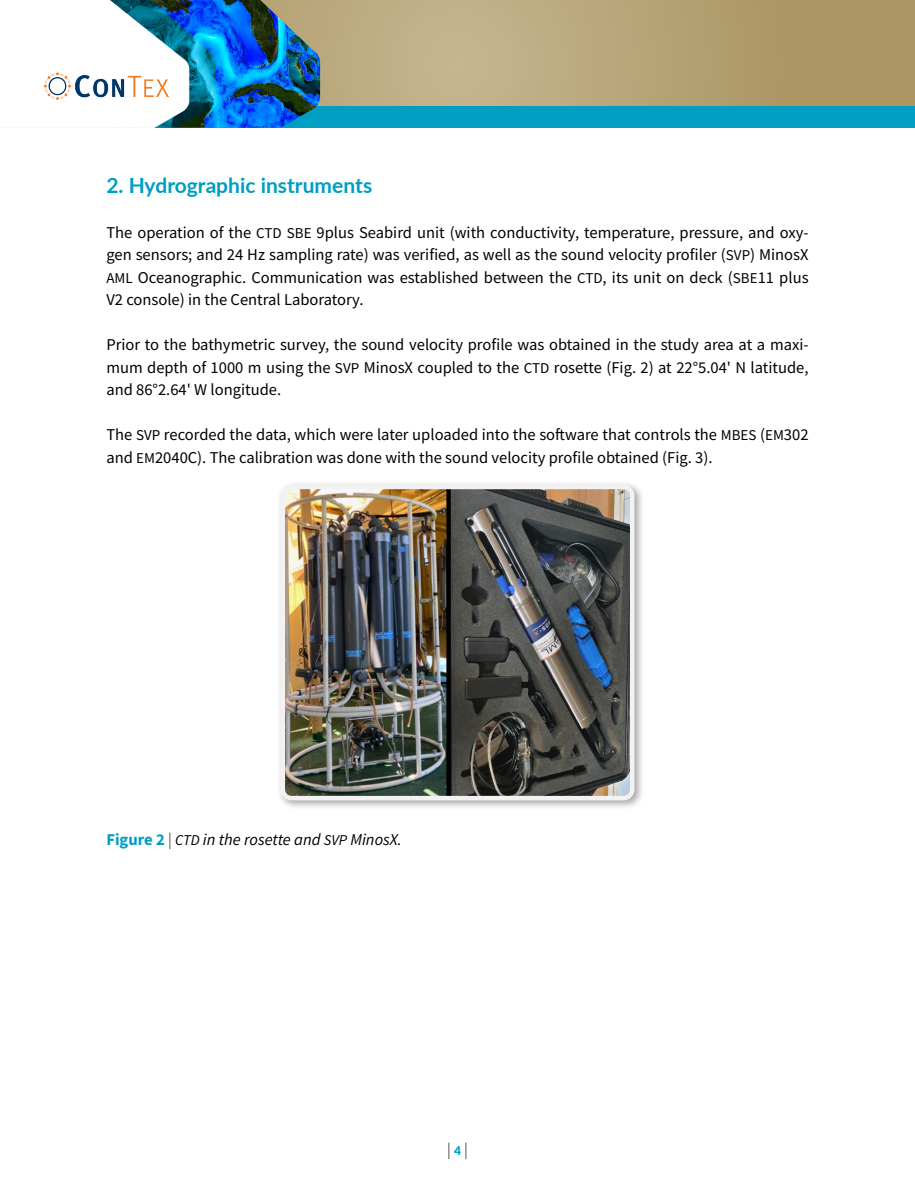
<style>
.page{position:relative;width:915px;height:1191px;background:#fff}
.page>*{position:absolute;margin:0;border:0;box-sizing:border-box;transform-origin:0 0}
._02_Subtítulo_N2{font:700 21px "Lato";color:#009ec2}
._01_Cuerpo_de_texto{font:16.5px/22.5px "Source Sans Pro";color:#000;text-align:justify}
._01_Cuerpo_de_texto-2{font:italic 16.5px "Source Sans Pro";color:#000}
.t1{font:300 16.5px "Source Sans Pro";color:#000}
.s1{font-size:15px}
.s2{font-weight:700;font-style:normal;color:#009ec2}
.s3{font-weight:300;font-style:normal}
.s4{font-family:"Lato";font-weight:900;font-size:12px;color:#009ec2}
</style>
<div class="page">
<svg style="left:320px;top:0;width:594px;height:106px;background:#b7a477"></svg>
<div style="left:0;top:106px;width:914px;height:22px;background:#009ec2"></div>
<img style="left:215px;top:0;width:105px;height:128px">
<svg style="left:0;top:0;width:215px;height:128px"></svg>
<img style="left:43px;top:71px;width:127px;height:29px">
<div style="left:277px;top:480px;width:368px;height:330px;background:#000;opacity:.35"></div>
<img style="left:285px;top:490px;width:344px;height:305px">
<div style="left:280px;top:485px;width:354px;height:315px;border:4px solid #f2f2f2;border-radius:9px"></div>
<p class="_02_Subtítulo_N2" style="left:106px;top:169px;width:267px">2. Hydrographic instruments</p>
<p class="_01_Cuerpo_de_texto" style="left:106px;top:221px;width:703px">The operation of the <span class="s1">CTD SBE</span> 9plus Seabird unit (with conductivity, temperature, pressure, and oxy&shy;gen sensors; and 24 Hz sampling rate) was verified, as well as the sound velocity profiler (<span class="s1">SVP</span>) MinosX <span class="s1">AML</span> Oceanographic. Communication was established between the <span class="s1">CTD</span>, its unit on deck (<span class="s1">SBE</span>11 plus V2 console) in the Central Laboratory.</p>
<p class="_01_Cuerpo_de_texto" style="left:106px;top:333px;width:703px">Prior to the bathymetric survey, the sound velocity profile was obtained in the study area at a maxi&shy;mum depth of 1000 m using the <span class="s1">SVP</span> MinosX coupled to the <span class="s1">CTD</span> rosette (Fig. 2) at 22°5.04' N latitude, and 86°2.64' W longitude.</p>
<p class="_01_Cuerpo_de_texto" style="left:106px;top:423px;width:703px">The <span class="s1">SVP</span> recorded the data, which were later uploaded into the software that controls the <span class="s1">MBES</span> (<span class="s1">EM</span>302 and <span class="s1">EM</span>2040C). The calibration was done with the sound velocity profile obtained (Fig. 3).</p>
<p class="_01_Cuerpo_de_texto-2" style="left:106px;top:829px;width:297px"><span class="s2">Figure 2</span> <span class="s3">|</span> <span class="s1">CTD</span> in the rosette and <span class="s1">SVP</span> MinosX.</p>
<p class="t1" style="left:447px;top:1139px;width:22px">| <span class="s4">4</span> |</p>
</div>
